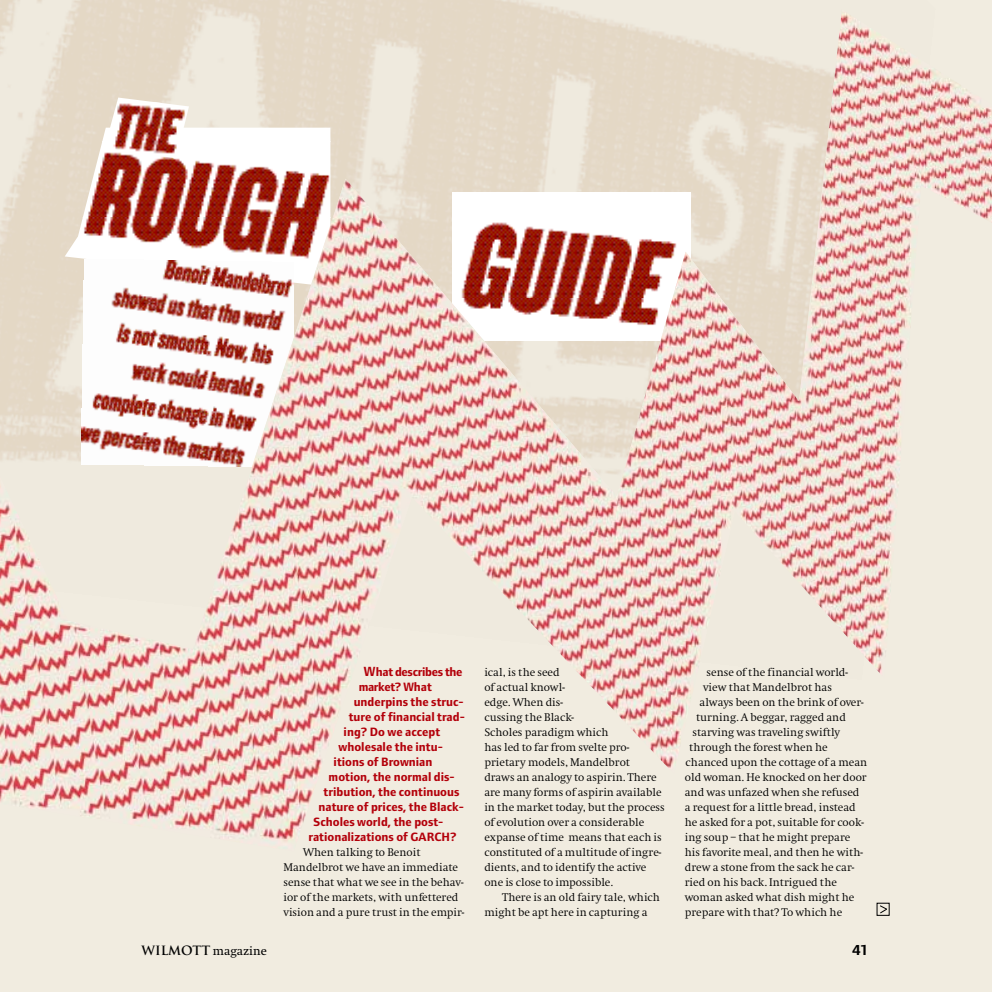
<style>
.page{position:relative;width:992px;height:992px;background:#fff}
.page>*{position:absolute;margin:0;border:0;box-sizing:border-box;transform-origin:0 0}
.t1{font:700 15px "Foundry Form Sans";color:#000}
.t2{font:700 12.5px "Foundry Form Sans";color:#b3000a}
.t3{font:700 12.5px "Foundry Form Sans";letter-spacing:-.025em;color:#b3000a}
.t4{font:12.5px "Swift EF";color:#000}
.t5{font:300 11.5px/15px "Swift EF";color:#000}
.s1{font-size:13.75px}
.s2{font-family:"Trajan";font-weight:700}
</style>
<div class="page">
<div style="left:0;top:0;width:991px;height:991px;background:#f1ece0"></div>
<img style="left:22px;top:10px;width:969px;height:838px">
<svg style="left:0;top:0;width:22px;height:805px"></svg>
<svg style="left:880px;top:905px;width:7px;height:8px"></svg>
<p class="t3" style="left:364px;top:666px;width:100px"><span class="s1">W</span>hat describes the</p>
<p class="t3" style="left:358px;top:681px;width:75px">market? What</p>
<p class="t2" style="left:353px;top:696px;width:112px">underpins the struc-</p>
<p class="t2" style="left:348px;top:711px;width:118px">ture of financial trad-</p>
<p class="t2" style="left:343px;top:726px;width:98px">ing? Do we accept</p>
<p class="t2" style="left:338px;top:741px;width:106px">wholesale the intu-</p>
<p class="t2" style="left:333px;top:756px;width:100px">itions of Brownian</p>
<p class="t2" style="left:328px;top:771px;width:128px">motion, the normal dis-</p>
<p class="t2" style="left:323px;top:786px;width:137px">tribution, the continuous</p>
<p class="t2" style="left:318px;top:801px;width:147px">nature of prices, the Black-</p>
<p class="t2" style="left:313px;top:816px;width:131px">Scholes world, the post-</p>
<p class="t2" style="left:308px;top:831px;width:149px">rationalizations of GARCH?</p>
<p class="t5" style="left:283px;top:845px;width:182px;text-indent:20px">When talking to Benoit<br>Mandelbrot we have an immediate sense that what we see in the behav&shy;ior of the markets, with unfettered vision and a pure trust in the empir-</p>
<p class="t5" style="left:484px;top:665px;width:182px">ical, is the seed<br>of actual knowl-<br>edge. When dis-<br>cussing the Black-<br>Scholes paradigm which<br>has led to far from svelte pro&shy;prietary models, Mandelbrot<br>draws an analogy to aspirin. There are many forms of aspirin available in the market today, but the process of evolution over a considerable expanse of time means that each is constituted of a multitude of ingre&shy;dients, and to identify the active one is close to impossible.</p>
<p class="t5" style="left:484px;top:890px;width:177px;text-indent:18px">There is an old fairy tale, which might be apt here in capturing a</p>
<p class="t5" style="left:706px;top:665px;width:143px">sense of the financial world-</p>
<p class="t5" style="left:703px;top:680px;width:130px">view that Mandelbrot has</p>
<p class="t5" style="left:699px;top:695px;width:166px">always been on the brink of over-</p>
<p class="t5" style="left:696px;top:710px;width:151px">turning. A beggar, ragged and</p>
<p class="t5" style="left:692px;top:725px;width:149px">starving was traveling swiftly</p>
<p class="t5" style="left:689px;top:740px;width:140px">through the forest when he</p>
<p class="t5" style="left:685px;top:755px;width:183px">chanced upon the cottage of a mean</p>
<p class="t5" style="left:684px;top:770px;width:183px">old woman. He knocked on her door</p>
<p class="t5" style="left:684px;top:785px;width:176px">and was unfazed when she refused</p>
<p class="t5" style="left:684px;top:800px;width:172px">a request for a little bread, instead</p>
<p class="t5" style="left:684px;top:815px;width:180px">he asked for a pot, suitable for cook-</p>
<p class="t5" style="left:684px;top:830px;width:167px">ing soup – that he might prepare</p>
<p class="t5" style="left:684px;top:845px;width:180px">his favorite meal, and then he with-</p>
<p class="t5" style="left:684px;top:860px;width:171px">drew a stone from the sack he car-</p>
<p class="t5" style="left:684px;top:875px;width:154px">ried on his back. Intrigued the</p>
<p class="t5" style="left:684px;top:890px;width:171px">woman asked what dish might he</p>
<p class="t5" style="left:684px;top:905px;width:159px">prepare with that? To which he</p>
<p class="t4" style="left:141px;top:945px;width:127px"><span class="s2">Wilmott</span> magazine</p>
<h1 class="t1" style="left:852px;top:943px;width:17px">41</h1>
</div>
